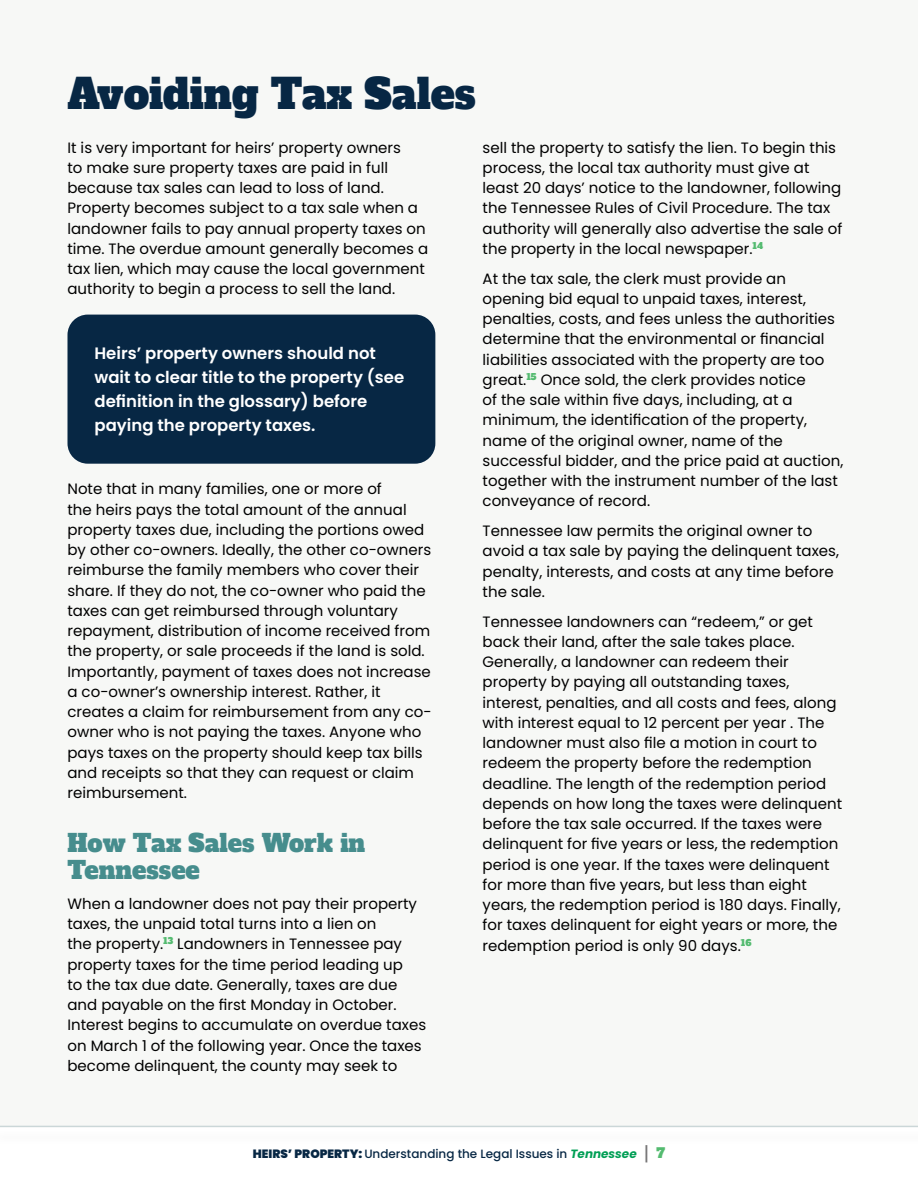
<style>
.page{position:relative;width:918px;height:1188px;background:#f7f8f6}
.page>*{position:absolute;margin:0;border:0;box-sizing:border-box;transform-origin:0 0}
.t1{font:40.5px "Alfa Slab One";color:#072744}
.t2{font:24px/27px "Alfa Slab One";color:#468d8d}
.pull_quote{font:600 16.5px/24px "Poppins";color:#fff}
.p_-_tight{font:15px/20.2px "Poppins";color:#000}
.t3{font:500 12px "Poppins";color:#072744}
.s1{font-weight:900}
.s2{font-weight:700;font-style:italic;color:#009f55}
.s3{font-family:"Alfa Slab One";font-weight:400;font-size:13.5px;color:#767576}
.s4{font-family:"Alfa Slab One";font-weight:400;font-size:13.5px;color:#54bb70}
</style>
<div class="page">
<div style="left:68px;top:315px;width:367px;height:149px;background:#072744;border-radius:20px"></div>
<div style="left:0;top:1126px;width:918px;height:62px;background:#fff"></div>
<hr style="left:0;top:1126px;width:918px;height:1px;background:#cbd7d8">
<p class="t1" style="left:68px;top:59px;width:410px">Avoiding Tax Sales</p>
<p class="p_-_tight" style="left:68px;top:137px;width:362px">It is very important for heirs’ property owners<br>to make sure property taxes are paid in full because tax sales can lead to loss of land.<br>Property becomes subject to a tax sale when a landowner fails to pay annual property taxes on time. The overdue amount generally becomes a tax lien, which may cause the local government authority to begin a process to sell the land.</p>
<p class="p_-_tight" style="left:483px;top:137px;width:361px">sell the property to satisfy the lien. To begin this process, the local tax authority must give at least 20 days’ notice to the landowner, following the Tennessee Rules of Civil Procedure. The tax authority will generally also advertise the sale of the property in the local newspaper.<sup>14</sup></p>
<p class="p_-_tight" style="left:483px;top:268px;width:362px">At the tax sale, the clerk must provide an opening bid equal to unpaid taxes, interest, penalties, costs, and fees unless the authorities determine that the environmental or financial liabilities associated with the property are too great.<sup>15</sup> Once sold, the clerk provides notice<br>of the sale within five days, including, at a minimum, the identification of the property, name of the original owner, name of the successful bidder, and the price paid at auction, together with the instrument number of the last conveyance of record.</p>
<p class="p_-_tight" style="left:483px;top:521px;width:358px">Tennessee law permits the original owner to avoid a tax sale by paying the delinquent taxes, penalty, interests, and costs at any time before the sale.</p>
<p class="p_-_tight" style="left:483px;top:611px;width:361px">Tennessee landowners can “redeem,” or get back their land, after the sale takes place.<br>Generally, a landowner can redeem their property by paying all outstanding taxes, interest, penalties, and all costs and fees, along with interest equal to 12 percent per year . The landowner must also file a motion in court to redeem the property before the redemption deadline. The length of the redemption period depends on how long the taxes were delinquent before the tax sale occurred. If the taxes were delinquent for five years or less, the redemption period is one year. If the taxes were delinquent for more than five years, but less than eight years, the redemption period is 180 days. Finally, for taxes delinquent for eight years or more, the redemption period is only 90 days.<sup>16</sup></p>
<p class="pull_quote" style="left:94px;top:341px;width:311px">Heirs’ property owners should not wait to clear title to the property (see definition in the glossary) before paying the property taxes.</p>
<p class="p_-_tight" style="left:68px;top:479px;width:366px">Note that in many families, one or more of<br>the heirs pays the total amount of the annual property taxes due, including the portions owed by other co-owners. Ideally, the other co-owners reimburse the family members who cover their share. If they do not, the co-owner who paid the taxes can get reimbursed through voluntary repayment, distribution of income received from the property, or sale proceeds if the land is sold.<br>Importantly, payment of taxes does not increase a co-owner’s ownership interest. Rather, it creates a claim for reimbursement from any co&shy;owner who is not paying the taxes. Anyone who pays taxes on the property should keep tax bills and receipts so that they can request or claim reimbursement.</p>
<p class="t2" style="left:68px;top:828px;width:299px">How Tax Sales Work in<br>Tennessee</p>
<p class="p_-_tight" style="left:68px;top:894px;width:360px">When a landowner does not pay their property taxes, the unpaid total turns into a lien on<br>the property.<sup>13</sup> Landowners in Tennessee pay property taxes for the time period leading up<br>to the tax due date. Generally, taxes are due and payable on the first Monday in October.<br>Interest begins to accumulate on overdue taxes on March 1 of the following year. Once the taxes become delinquent, the county may seek to</p>
<p class="t3" style="left:253px;top:1147px;width:414px"><span class="s1">HEIRS’ PROPERTY:</span> Understanding the Legal Issues in <span class="s2">Tennessee</span> <span class="s3">|</span> <span class="s4">7</span></p>
</div>
